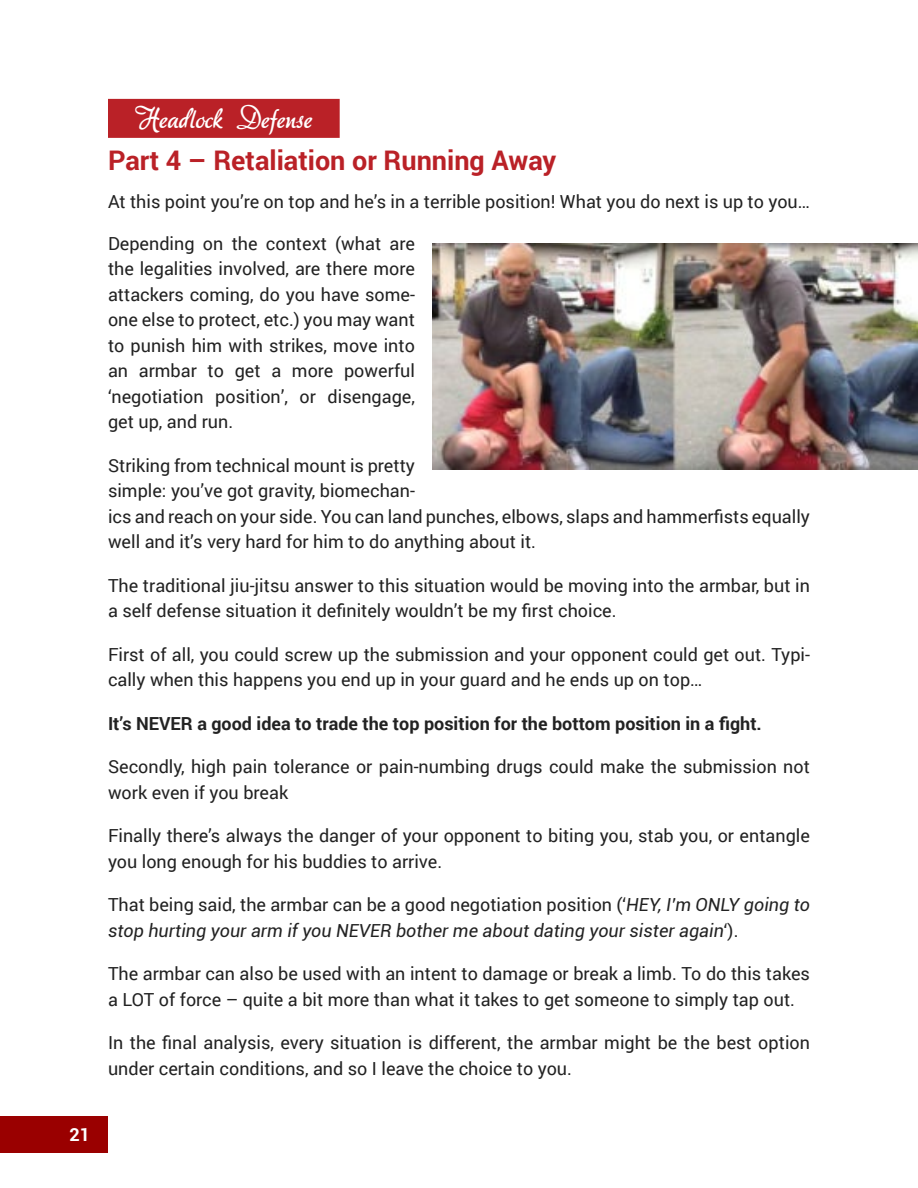
<style>
.page{position:relative;width:918px;height:1188px;background:#fff}
.page>*{position:absolute;margin:0;border:0;box-sizing:border-box;transform-origin:0 0}
.t1{font:700 27px "Roboto";color:#ba2127}
.t2{font:27px "aka Dora";color:#fff}
.t3{font:18px/25.5px "Roboto";color:#222}
.t4{font:italic 18px/25.5px "Roboto";color:#222}
.t5{font:700 18px "Roboto";color:#222}
.t6{font:700 18px "Roboto";color:#fff}
.s1{font-style:normal}
</style>
<div class="page">
<div style="left:0;top:1116px;width:108px;height:37px;background:#9a0000"></div>
<div style="left:108px;top:99px;width:232px;height:39px;background:#ba2127"></div>
<img style="left:432px;top:243px;width:486px;height:227px">
<p class="t6" style="left:69px;top:1122px;width:22px">21</p>
<h1 class="t2" style="left:135px;top:100px;width:179px">Headlock Defense</h1>
<h1 class="t1" style="left:108px;top:141px;width:450px">Part 4 – Retaliation or Running Away</h1>
<p class="t3" style="left:108px;top:188px;width:703px">At this point you’re on top and he’s in a terrible position! What you do next is up to you…</p>
<p class="t3" style="left:108px;top:230px;width:309px;text-align:justify">Depending on the context (what are the legalities involved, are there more attackers coming, do you have some&shy;one else to protect, etc.) you may want to punish him with strikes, move into an armbar to get a more powerful ‘negotiation position’, or disengage, get up, and run.</p>
<p class="t3" style="left:108px;top:452px;width:703px">Striking from technical mount is pretty<br>simple: you’ve got gravity, biomechan-<br>ics and reach on your side. You can land punches, elbows, slaps and hammerfists equally well and it’s very hard for him to do anything about it.</p>
<p class="t3" style="left:108px;top:572px;width:704px">The traditional jiu-jitsu answer to this situation would be moving into the armbar, but in a self defense situation it definitely wouldn’t be my first choice.</p>
<p class="t3" style="left:108px;top:641px;width:704px">First of all, you could screw up the submission and your opponent could get out. Typi&shy;cally when this happens you end up in your guard and he ends up on top…</p>
<p class="t5" style="left:108px;top:711px;width:655px">It’s NEVER a good idea to trade the top position for the bottom position in a fight.</p>
<p class="t3" style="left:108px;top:753px;width:703px">Secondly, high pain tolerance or pain-numbing drugs could make the submission not work even if you break</p>
<p class="t3" style="left:108px;top:822px;width:703px">Finally there’s always the danger of your opponent to biting you, stab you, or entangle you long enough for his buddies to arrive.</p>
<p class="t4" style="left:108px;top:891px;width:704px"><span class="s1">That being said, the armbar can be a good negotiation position (‘</span>HEY, I’m ONLY going to stop hurting your arm if you NEVER bother me about dating your sister again<span class="s1">‘).</span></p>
<p class="t3" style="left:108px;top:960px;width:704px">The armbar can also be used with an intent to damage or break a limb. To do this takes a LOT of force – quite a bit more than what it takes to get someone to simply tap out.</p>
<p class="t3" style="left:108px;top:1029px;width:703px">In the final analysis, every situation is different, the armbar might be the best option under certain conditions, and so I leave the choice to you.</p>
</div>
